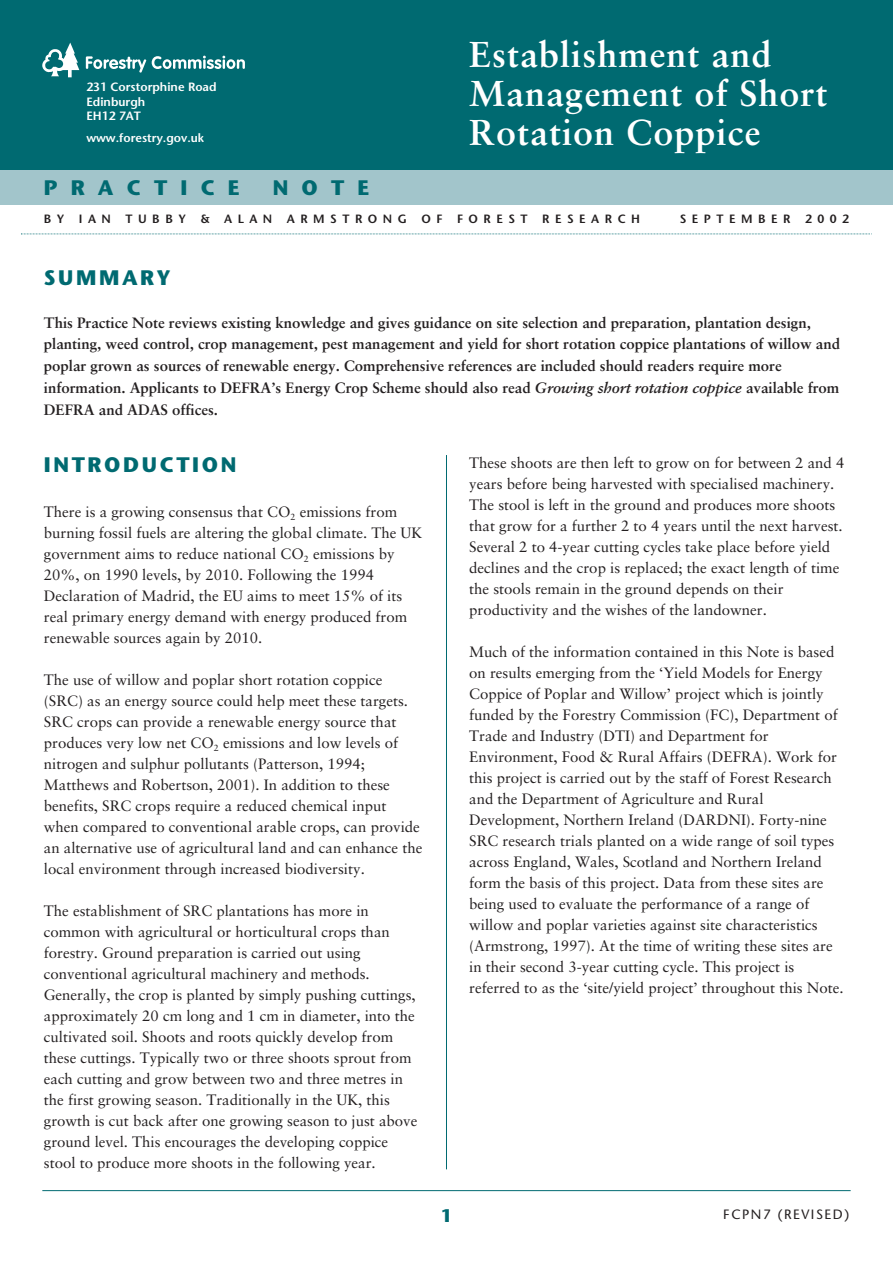
<style>
.page{position:relative;width:893px;height:1263px;background:#fff}
.page>*{position:absolute;margin:0;border:0;box-sizing:border-box;transform-origin:0 0}
.t1{font:700 36px/39px "Sabon";letter-spacing:.03em;color:#fff}
.t2{font:700 21px "Stone Sans";letter-spacing:.125em;color:#006a71}
.t3{font:700 21px "Stone Sans";letter-spacing:.63em;color:#006a71}
.t4{font:700 18px "Stone Sans";color:#006a71}
.t5{font:15px/21px "Sabon";color:#231f20}
.t6{font:700 15px/21.8px "Sabon";color:#231f20}
.t7{font:13.5px "Stone Sans";letter-spacing:.115em;color:#231f20}
.t8{font:600 12px/14.4px "Stone Sans";color:#fff}
.t9{font:600 12px "Stone Sans";letter-spacing:.46em;color:#231f20}
.s1{font-style:italic}
</style>
<div class="page">
<div style="left:0;top:0;width:892px;height:170px;background:#006a71"></div>
<div style="left:0;top:170px;width:892px;height:34px;background:#a2c5cb"></div>
<svg style="left:42px;top:43px;width:37px;height:34px"></svg>
<svg style="left:86px;top:56px;width:60px;height:17px"></svg>
<svg style="left:152px;top:56px;width:93px;height:13px"></svg>
<hr style="left:446px;top:455px;width:1px;height:714px;background:#006a71">
<hr style="left:42px;top:1190px;width:808px;height:1px;background:#006a71">
<svg style="left:21px;top:234px;width:851px;height:1px"></svg>
<p class="t8" style="left:86px;top:81px;width:132px">231 Corstorphine Road<br>Edinburgh<br>EH12 7AT</p>
<p class="t8" style="left:86px;top:131px;width:119px">www.forestry.gov.uk</p>
<h2 class="t3" style="left:44px;top:179px;width:197px">PRACTICE</h2>
<h2 class="t2" style="left:273px;top:179px;width:98px">NOTE</h2>
<h1 class="t1" style="left:469px;top:38px;width:359px">Establishment and<br>Management of Short<br>Rotation Coppice</h1>
<p class="t9" style="left:44px;top:214px;width:597px">BY IAN TUBBY &amp; ALAN ARMSTRONG OF FOREST RESEARCH</p>
<p class="t9" style="left:679px;top:214px;width:171px">SEPTEMBER 2002</p>
<h2 class="t2" style="left:44px;top:269px;width:129px">SUMMARY</h2>
<p class="t6" style="left:44px;top:313px;width:797px">This Practice Note reviews existing knowledge and gives guidance on site selection and preparation, plantation design, planting, weed control, crop management, pest management and yield for short rotation coppice plantations of willow and poplar grown as sources of renewable energy. Comprehensive references are included should readers require more information. Applicants to DEFRA’s Energy Crop Scheme should also read <span class="s1">Growing short rotation coppice</span> available from DEFRA and ADAS offices.</p>
<h2 class="t2" style="left:44px;top:457px;width:194px">INTRODUCTION</h2>
<p class="t5" style="left:44px;top:503px;width:380px">There is a growing consensus that CO<sub>2</sub> emissions from burning fossil fuels are altering the global climate. The UK government aims to reduce national CO<sub>2</sub> emissions by 20%, on 1990 levels, by 2010. Following the 1994<br>Declaration of Madrid, the EU aims to meet 15% of its real primary energy demand with energy produced from renewable sources again by 2010.</p>
<p class="t5" style="left:44px;top:671px;width:380px">The use of willow and poplar short rotation coppice (SRC) as an energy source could help meet these targets.<br>SRC crops can provide a renewable energy source that produces very low net CO<sub>2</sub> emissions and low levels of nitrogen and sulphur pollutants (Patterson, 1994; Matthews and Robertson, 2001). In addition to these benefits, SRC crops require a reduced chemical input when compared to conventional arable crops, can provide an alternative use of agricultural land and can enhance the local environment through increased biodiversity.</p>
<p class="t5" style="left:44px;top:902px;width:375px">The establishment of SRC plantations has more in common with agricultural or horticultural crops than forestry. Ground preparation is carried out using conventional agricultural machinery and methods.<br>Generally, the crop is planted by simply pushing cuttings, approximately 20 cm long and 1 cm in diameter, into the cultivated soil. Shoots and roots quickly develop from these cuttings. Typically two or three shoots sprout from each cutting and grow between two and three metres in the first growing season. Traditionally in the UK, this growth is cut back after one growing season to just above ground level. This encourages the developing coppice stool to produce more shoots in the following year.</p>
<p class="t4" style="left:441px;top:1209px;width:13px">1</p>
<p class="t5" style="left:469px;top:454px;width:376px">These shoots are then left to grow on for between 2 and 4 years before being harvested with specialised machinery.<br>The stool is left in the ground and produces more shoots that grow for a further 2 to 4 years until the next harvest.<br>Several 2 to 4-year cutting cycles take place before yield declines and the crop is replaced; the exact length of time the stools remain in the ground depends on their productivity and the wishes of the landowner.</p>
<p class="t5" style="left:469px;top:643px;width:376px">Much of the information contained in this Note is based on results emerging from the ‘Yield Models for Energy Coppice of Poplar and Willow’ project which is jointly funded by the Forestry Commission (FC), Department of Trade and Industry (DTI) and Department for Environment, Food &amp; Rural Affairs (DEFRA). Work for this project is carried out by the staff of Forest Research and the Department of Agriculture and Rural Development, Northern Ireland (DARDNI). Forty-nine SRC research trials planted on a wide range of soil types across England, Wales, Scotland and Northern Ireland form the basis of this project. Data from these sites are being used to evaluate the performance of a range of willow and poplar varieties against site characteristics (Armstrong, 1997). At the time of writing these sites are in their second 3-year cutting cycle. This project is referred to as the ‘site/yield project’ throughout this Note.</p>
<p class="t7" style="left:723px;top:1209px;width:127px">FCPN7 (REVISED)</p>
</div>
